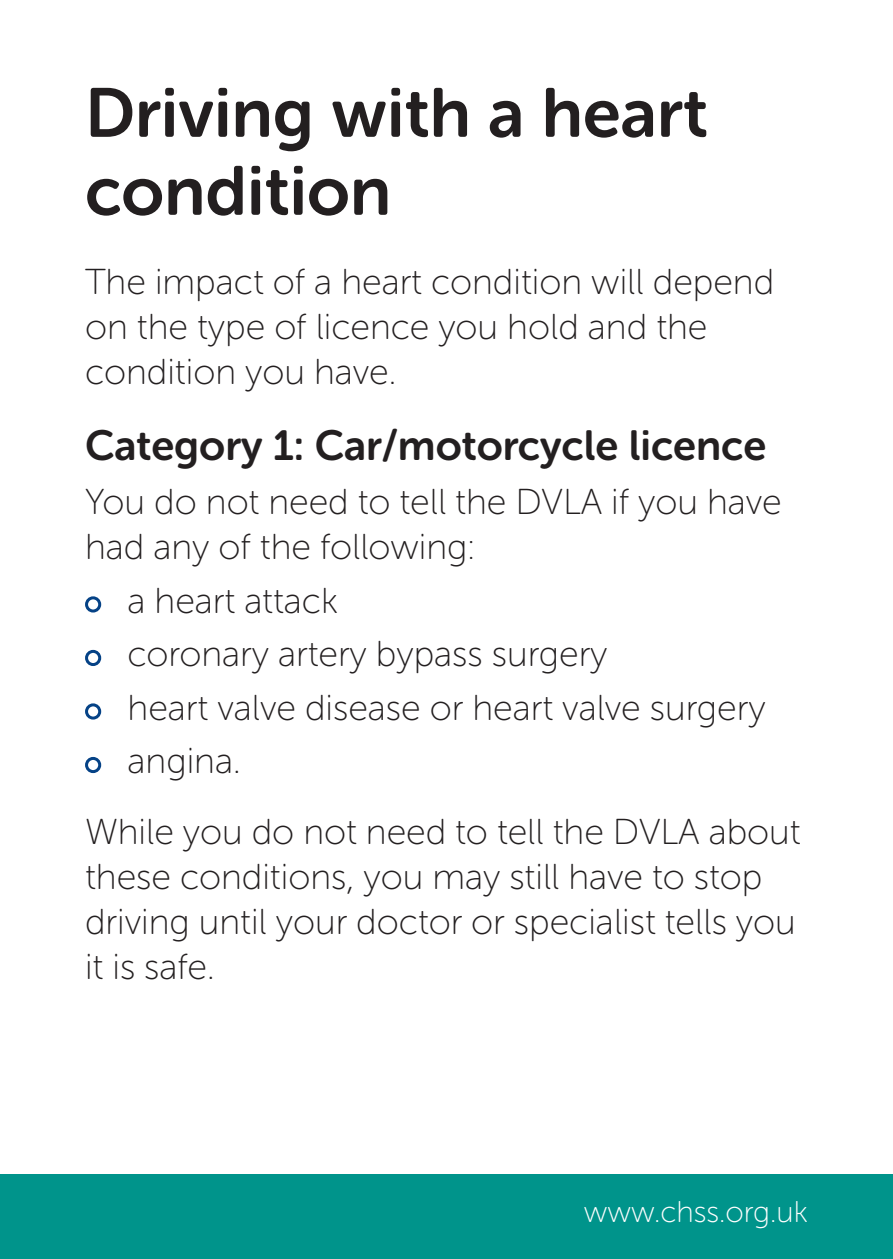
<style>
.page{position:relative;width:893px;height:1259px;background:#fff}
.page>*{position:absolute;margin:0;border:0;box-sizing:border-box;transform-origin:0 0}
.t1{font:69px/78px "Museo Sans Rounded 700";color:#231f20}
.t2{font:42px "Museo Sans Rounded 700";color:#231f20}
.t3{font:36px/45px "Museo Sans Rounded 100";color:#231f20}
.t4{font:30px "Museo Sans Rounded 100";color:#fff}
</style>
<div class="page">
<div style="left:0;top:1174px;width:893px;height:85px;background:#00948b"></div>
<div style="left:85px;top:596px;width:16px;height:16px;border:3px solid #054286;border-radius:50%"></div>
<div style="left:85px;top:650px;width:16px;height:16px;border:3px solid #054286;border-radius:50%"></div>
<div style="left:85px;top:703px;width:16px;height:16px;border:3px solid #054286;border-radius:50%"></div>
<div style="left:85px;top:757px;width:16px;height:16px;border:3px solid #054286;border-radius:50%"></div>
<h1 class="t1" style="left:85px;top:74px;width:624px">Driving with a heart condition</h1>
<p class="t3" style="left:85px;top:259px;width:691px">The impact of a heart condition will depend on the type of licence you hold and the condition you have.</p>
<p class="t2" style="left:85px;top:422px;width:683px">Category 1: Car/motorcycle licence</p>
<p class="t3" style="left:85px;top:479px;width:698px">You do not need to tell the DVLA if you have had any of the following:</p>
<p class="t3" style="left:128px;top:574px;width:640px;line-height:53.4px">a heart attack<br>coronary artery bypass surgery<br>heart valve disease or heart valve surgery angina.</p>
<p class="t3" style="left:85px;top:809px;width:717px">While you do not need to tell the DVLA about these conditions, you may still have to stop driving until your doctor or specialist tells you it is safe.</p>
<p class="t4" style="left:584px;top:1195px;width:225px">www.chss.org.uk</p>
</div>
